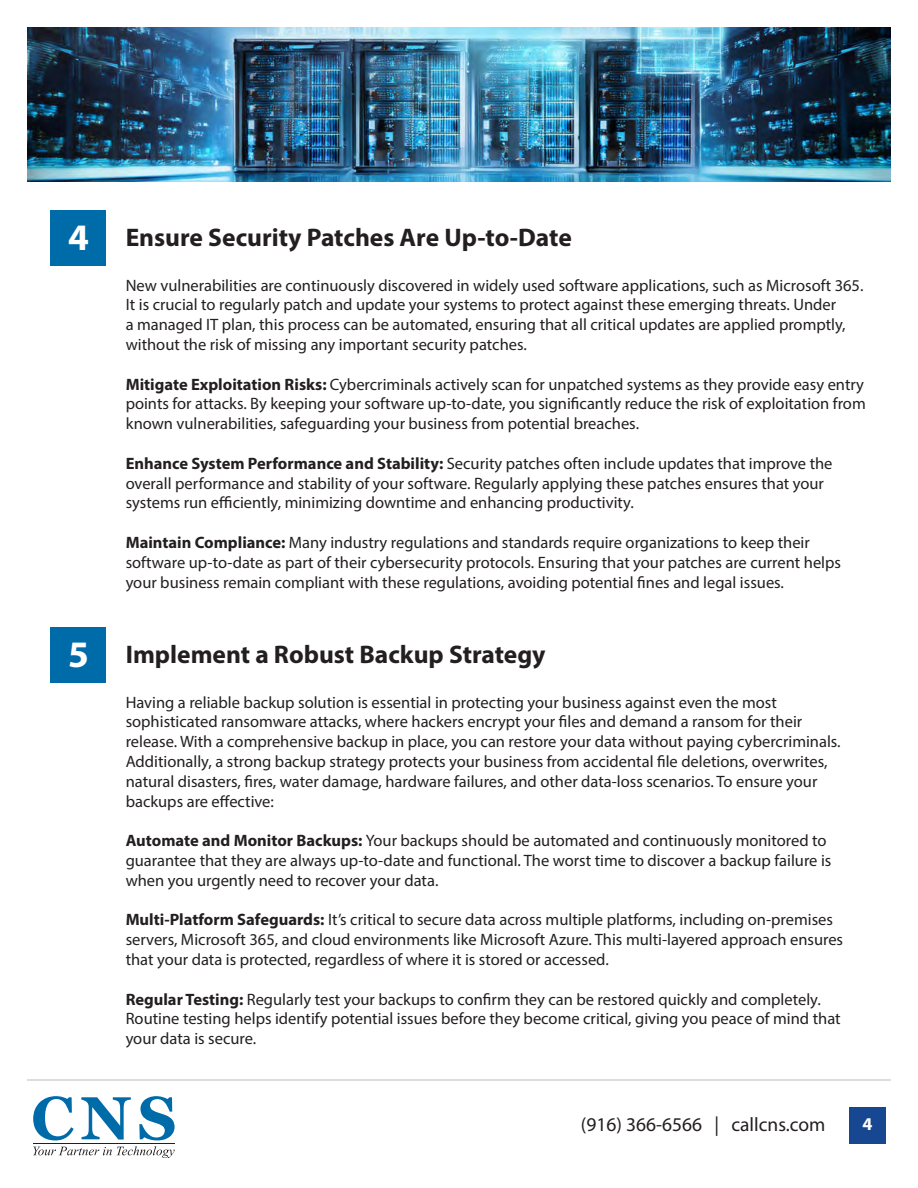
<style>
.page{position:relative;width:918px;height:1188px;background:#fff}
.page>*{position:absolute;margin:0;border:0;box-sizing:border-box;transform-origin:0 0}
.t1{font:700 37.5px "Myriad Pro";color:#fff}
.t2{font:700 25.5px "Myriad Pro";color:#231f20}
.t3{font:19.5px "Myriad Pro";color:#231f20}
.t4{font:700 18px "Myriad Pro";color:#fff}
.t5{font:16.5px/19.8px "Myriad Pro";color:#231f20}
.s1{font-weight:700}
</style>
<div class="page">
<div style="left:849px;top:1107px;width:37px;height:37px;background:#174791"></div>
<svg style="left:33px;top:1096px;width:41px;height:44px"></svg>
<svg style="left:81px;top:1097px;width:50px;height:43px"></svg>
<svg style="left:139px;top:1096px;width:36px;height:44px"></svg>
<svg style="left:33px;top:1146px;width:142px;height:12px"></svg>
<hr style="left:33px;top:1143px;width:142px;height:1px;background:#231f20">
<hr style="left:27px;top:1079px;width:864px;height:2px;background:#d2d3d4">
<div style="left:51px;top:210px;width:55px;height:56px;background:#006ba9"></div>
<div style="left:51px;top:627px;width:55px;height:55px;background:#006ba9"></div>
<img style="left:27px;top:27px;width:864px;height:154px">
<p class="t1" style="left:68px;top:213px;width:22px">4</p>
<p class="t1" style="left:68px;top:630px;width:22px">5</p>
<p class="t2" style="left:126px;top:220px;width:448px">Ensure Security Patches Are Up-to-Date</p>
<p class="t5" style="left:126px;top:275px;width:739px">New vulnerabilities are continuously discovered in widely used software applications, such as Microsoft 365.<br>It is crucial to regularly patch and update your systems to protect against these emerging threats. Under<br>a managed IT plan, this process can be automated, ensuring that all critical updates are applied promptly, without the risk of missing any important security patches.</p>
<p class="t5" style="left:126px;top:374px;width:742px;text-align:justify"><span class="s1">Mitigate Exploitation Risks:</span> Cybercriminals actively scan for unpatched systems as they provide easy entry points for attacks. By keeping your software up-to-date, you significantly reduce the risk of exploitation from known vulnerabilities, safeguarding your business from potential breaches.</p>
<p class="t5" style="left:126px;top:453px;width:708px"><span class="s1">Enhance System Performance and Stability:</span> Security patches often include updates that improve the overall performance and stability of your software. Regularly applying these patches ensures that your systems run efficiently, minimizing downtime and enhancing productivity.</p>
<p class="t5" style="left:126px;top:532px;width:717px"><span class="s1">Maintain Compliance:</span> Many industry regulations and standards require organizations to keep their software up-to-date as part of their cybersecurity protocols. Ensuring that your patches are current helps your business remain compliant with these regulations, avoiding potential fines and legal issues.</p>
<p class="t2" style="left:126px;top:637px;width:421px">Implement a Robust Backup Strategy</p>
<p class="t5" style="left:126px;top:692px;width:717px">Having a reliable backup solution is essential in protecting your business against even the most sophisticated ransomware attacks, where hackers encrypt your files and demand a ransom for their release. With a comprehensive backup in place, you can restore your data without paying cybercriminals.<br>Additionally, a strong backup strategy protects your business from accidental file deletions, overwrites, natural disasters, fires, water damage, hardware failures, and other data-loss scenarios. To ensure your backups are effective:</p>
<p class="t5" style="left:126px;top:830px;width:707px"><span class="s1">Automate and Monitor Backups:</span> Your backups should be automated and continuously monitored to guarantee that they are always up-to-date and functional. The worst time to discover a backup failure is when you urgently need to recover your data.</p>
<p class="t5" style="left:126px;top:910px;width:719px"><span class="s1">Multi-Platform Safeguards:</span> It’s critical to secure data across multiple platforms, including on-premises servers, Microsoft 365, and cloud environments like Microsoft Azure. This multi-layered approach ensures that your data is protected, regardless of where it is stored or accessed.</p>
<p class="t5" style="left:126px;top:989px;width:717px"><span class="s1">Regular Testing:</span> Regularly test your backups to confirm they can be restored quickly and completely.<br>Routine testing helps identify potential issues before they become critical, giving you peace of mind that your data is secure.</p>
<p class="t3" style="left:581px;top:1112px;width:246px">(916) 366-6566 | callcns.com</p>
<p class="t4" style="left:863px;top:1112px;width:11px">4</p>
</div>
